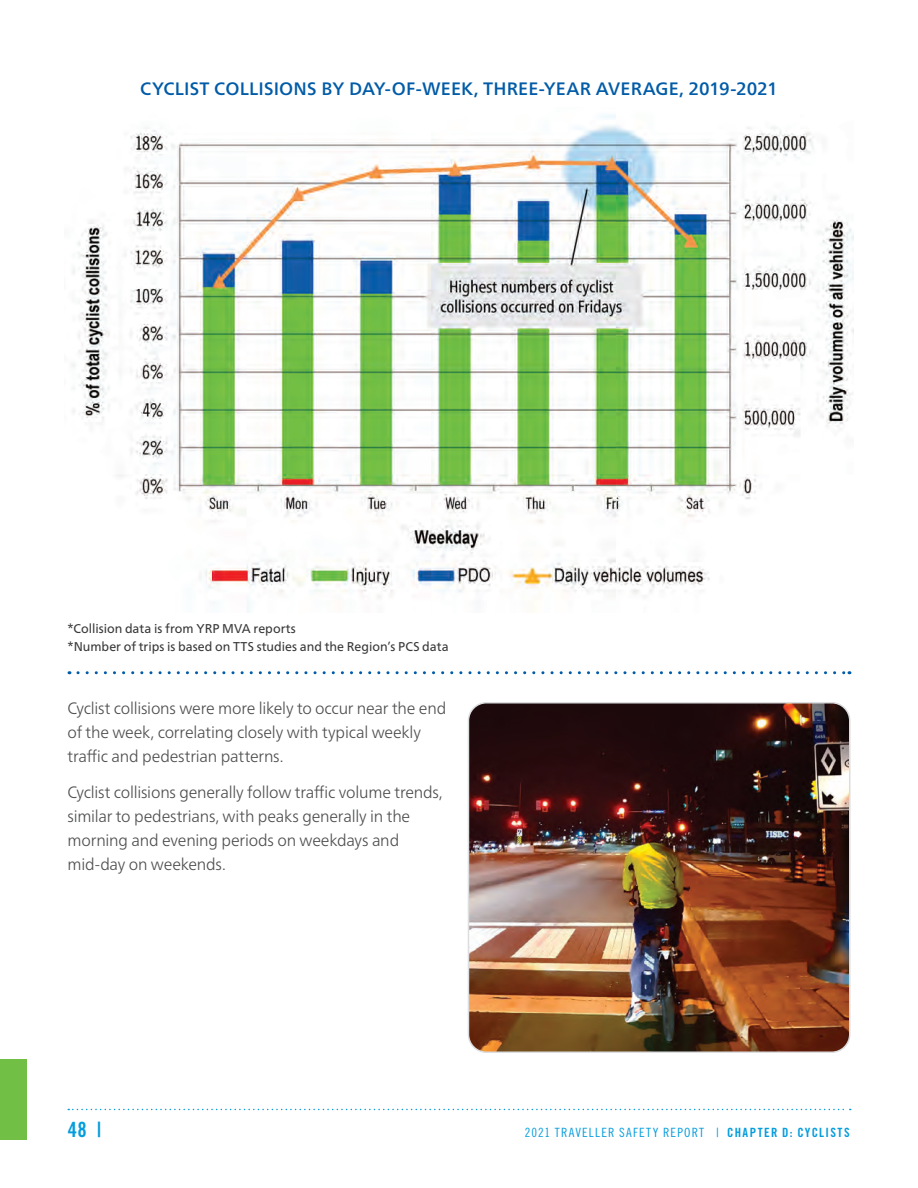
<style>
.page{position:relative;width:918px;height:1188px;background:#fff}
.page>*{position:absolute;margin:0;border:0;box-sizing:border-box;transform-origin:0 0}
.t1{font:21px "Trade Gothic LT Pro Bd Cn 20";color:#069ddc}
.t2{font:500 18px "Frutiger Neue LT Pro";letter-spacing:.01em;color:#015ba7}
.t3{font:300 16.5px/24px "Frutiger Neue LT Pro";letter-spacing:-.015em;color:#4b4c4d}
.t4{font:12.75px/18px "Frutiger Neue LT Pro";color:#383839}
.t5{font:12.75px "Trade Gothic LT Pro Cn 18";letter-spacing:.095em;color:#069ddc}
.s1{font-family:"Trade Gothic LT Pro Bd Cn 20"}
</style>
<div class="page">
<svg style="left:68px;top:1109px;width:783px;height:1px"></svg>
<div style="left:0;top:1059px;width:27px;height:81px;background:#71bf44"></div>
<svg style="left:78px;top:671px;width:772px;height:3px"></svg>
<img style="left:72px;top:115px;width:782px;height:498px">
<img style="left:468px;top:705px;width:380px;height:345px">
<div style="left:468px;top:702px;width:383px;height:351px;border:2px solid #dcdddf;border-radius:18px"></div>
<p class="t2" style="left:140px;top:78px;width:639px">CYCLIST COLLISIONS BY DAY-OF-WEEK, THREE-YEAR AVERAGE, 2019-2021</p>
<p class="t4" style="left:68px;top:619px;width:383px">*Collision data is from YRP MVA reports<br>*Number of trips is based on TTS studies and the Region’s PCS data</p>
<p class="t3" style="left:68px;top:696px;width:380px">Cyclist collisions were more likely to occur near the end of the week, correlating closely with typical weekly trafc and pedestrian patterns.</p>
<p class="t3" style="left:68px;top:780px;width:377px">Cyclist collisions generally follow trafc volume trends, similar to pedestrians, with peaks generally in the morning and evening periods on weekdays and mid-day on weekends.</p>
<p class="t1" style="left:68px;top:1117px;width:35px">48 |</p>
<p class="t5" style="left:525px;top:1125px;width:326px">2021 TRAVELLER SAFETY REPORT | <span class="s1">CHAPTER D: CYCLISTS</span></p>
</div>
